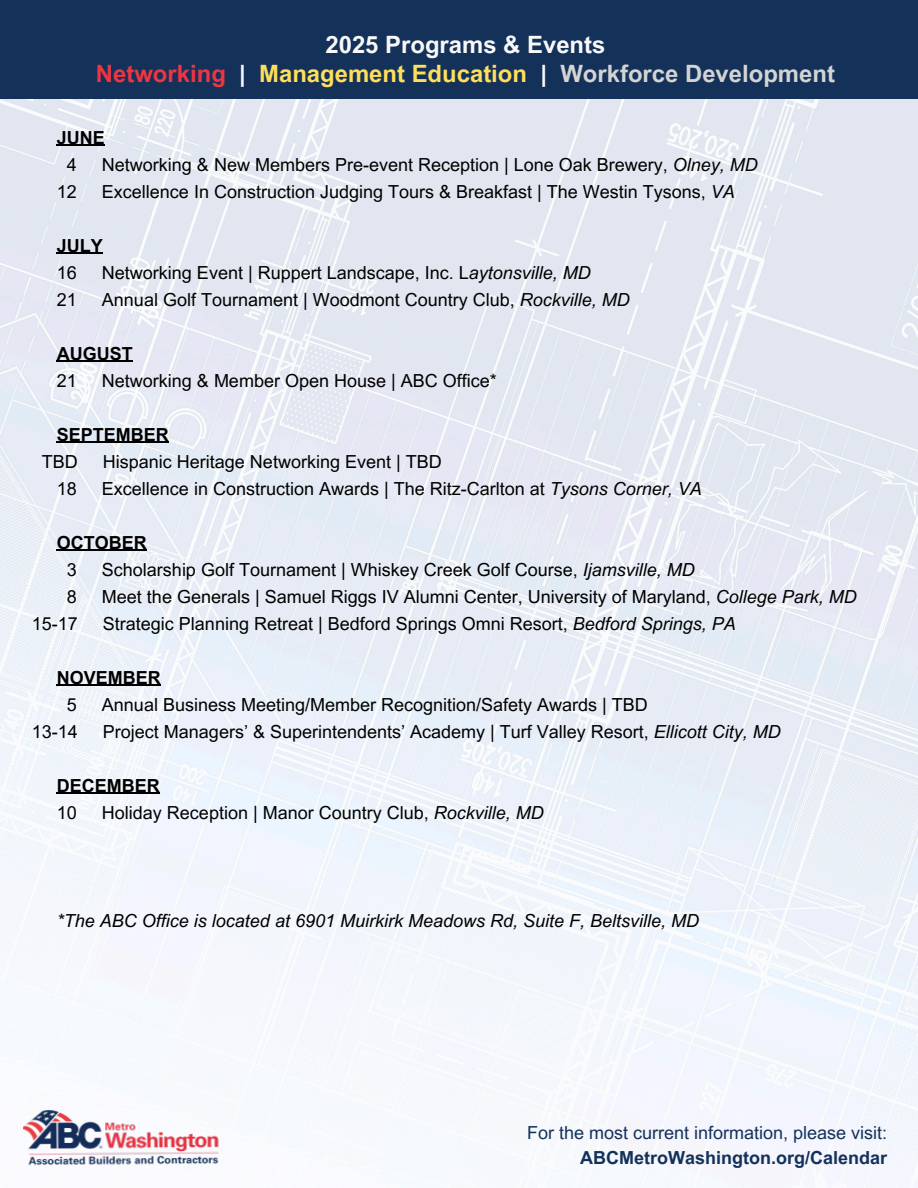
<style>
.page{position:relative;width:918px;height:1188px;background:#fff}
.page>*{position:absolute;margin:0;border:0;box-sizing:border-box;transform-origin:0 0}
.t1{font:700 23.85px/29.2px "Arial MT Pro";color:#f8f8f8;text-align:center}
.t2{font:18px "Arial MT Pro";color:#000}
.t3{font:italic 18px "Arial MT Pro";color:#000}
.t4{font:700 18px "Arial MT Pro";color:#000}
.t5{font:18px "Arial MT Pro";color:#14315a}
.t6{font:700 18px "Arial MT Pro";color:#14315a}
.s1{color:#ee3542}
.s2{color:#ffde59}
.s3{color:#d4d4d4}
.s4{font-style:italic}
</style>
<div class="page">
<img style="left:0;top:99px;width:918px;height:1089px">
<div style="left:0;top:0;width:918px;height:99px;background:#14315a"></div>
<img style="left:24px;top:1105px;width:201px;height:66px">
<hr style="left:57px;top:145px;width:48px;height:1px;background:#000">
<hr style="left:57px;top:253px;width:46px;height:1px;background:#000">
<hr style="left:57px;top:361px;width:76px;height:1px;background:#000">
<hr style="left:57px;top:442px;width:112px;height:1px;background:#000">
<hr style="left:57px;top:550px;width:90px;height:1px;background:#000">
<hr style="left:57px;top:685px;width:104px;height:1px;background:#000">
<hr style="left:57px;top:793px;width:103px;height:1px;background:#000">
<p class="t1" style="left:96px;top:33px;width:741px">2025 Programs &amp; Events<br><span class="s1">Networking</span> | <span class="s2">Management Education</span> | <span class="s3">Workforce Development</span></p>
<p class="t4" style="left:57px;top:130px;width:50px">JUNE</p>
<p class="t2" style="left:67px;top:157px;width:12px">4</p>
<p class="t2" style="left:102px;top:157px;width:657px">Networking &amp; New Members Pre-event Reception | Lone Oak Brewery, <span class="s4">Olney, MD</span></p>
<p class="t2" style="left:57px;top:184px;width:22px">12</p>
<p class="t2" style="left:102px;top:184px;width:634px">Excellence In Construction Judging Tours &amp; Breakfast | The Westin Tysons, <span class="s4">VA</span></p>
<p class="t4" style="left:57px;top:238px;width:48px">JULY</p>
<p class="t2" style="left:57px;top:265px;width:22px">16</p>
<p class="t2" style="left:102px;top:265px;width:490px">Networking Event | Ruppert Landscape, Inc. L<span class="s4">aytonsville, MD</span></p>
<p class="t2" style="left:57px;top:292px;width:22px">21</p>
<p class="t2" style="left:102px;top:292px;width:529px">Annual Golf Tournament | Woodmont Country Club, <span class="s4">Rockville, MD</span></p>
<p class="t4" style="left:57px;top:346px;width:77px">AUGUST</p>
<p class="t2" style="left:57px;top:373px;width:22px">21</p>
<p class="t2" style="left:102px;top:373px;width:396px">Networking &amp; Member Open House | ABC Office*</p>
<p class="t4" style="left:57px;top:427px;width:114px">SEPTEMBER</p>
<p class="t2" style="left:42px;top:454px;width:38px">TBD</p>
<p class="t2" style="left:103px;top:454px;width:340px">Hispanic Heritage Networking Event | TBD</p>
<p class="t2" style="left:57px;top:481px;width:22px">18</p>
<p class="t2" style="left:102px;top:481px;width:601px">Excellence in Construction Awards | The Ritz-Carlton at <span class="s4">Tysons Corner, VA</span></p>
<p class="t4" style="left:57px;top:535px;width:92px">OCTOBER</p>
<p class="t2" style="left:67px;top:562px;width:12px">3</p>
<p class="t2" style="left:102px;top:562px;width:594px">Scholarship Golf Tournament | Whiskey Creek Golf Course, <span class="s4">Ijamsville, MD</span></p>
<p class="t2" style="left:67px;top:589px;width:12px">8</p>
<p class="t2" style="left:102px;top:589px;width:756px">Meet the Generals | Samuel Riggs IV Alumni Center, University of Maryland, <span class="s4">College Park, MD</span></p>
<p class="t2" style="left:32px;top:616px;width:48px">15-17</p>
<p class="t2" style="left:103px;top:616px;width:634px">Strategic Planning Retreat | Bedford Springs Omni Resort, <span class="s4">Bedford Springs, PA</span></p>
<p class="t4" style="left:57px;top:670px;width:106px">NOVEMBER</p>
<p class="t2" style="left:67px;top:697px;width:12px">5</p>
<p class="t2" style="left:102px;top:697px;width:547px">Annual Business Meeting/Member Recognition/Safety Awards | TBD</p>
<p class="t2" style="left:32px;top:724px;width:48px">13-14</p>
<p class="t2" style="left:103px;top:724px;width:679px">Project Managers’ &amp; Superintendents’ Academy | Turf Valley Resort, <span class="s4">Ellicott City, MD</span></p>
<p class="t4" style="left:57px;top:778px;width:104px">DECEMBER</p>
<p class="t2" style="left:57px;top:805px;width:22px">10</p>
<p class="t2" style="left:102px;top:805px;width:443px">Holiday Reception | Manor Country Club, <span class="s4">Rockville, MD</span></p>
<p class="t3" style="left:57px;top:913px;width:644px">*The ABC Office is located at 6901 Muirkirk Meadows Rd, Suite F, Beltsville, MD</p>
<p class="t5" style="left:527px;top:1126px;width:362px">For the most current information, please visit:</p>
<h1 class="t6" style="left:580px;top:1151px;width:309px">ABCMetroWashington.org/Calendar</h1>
</div>
